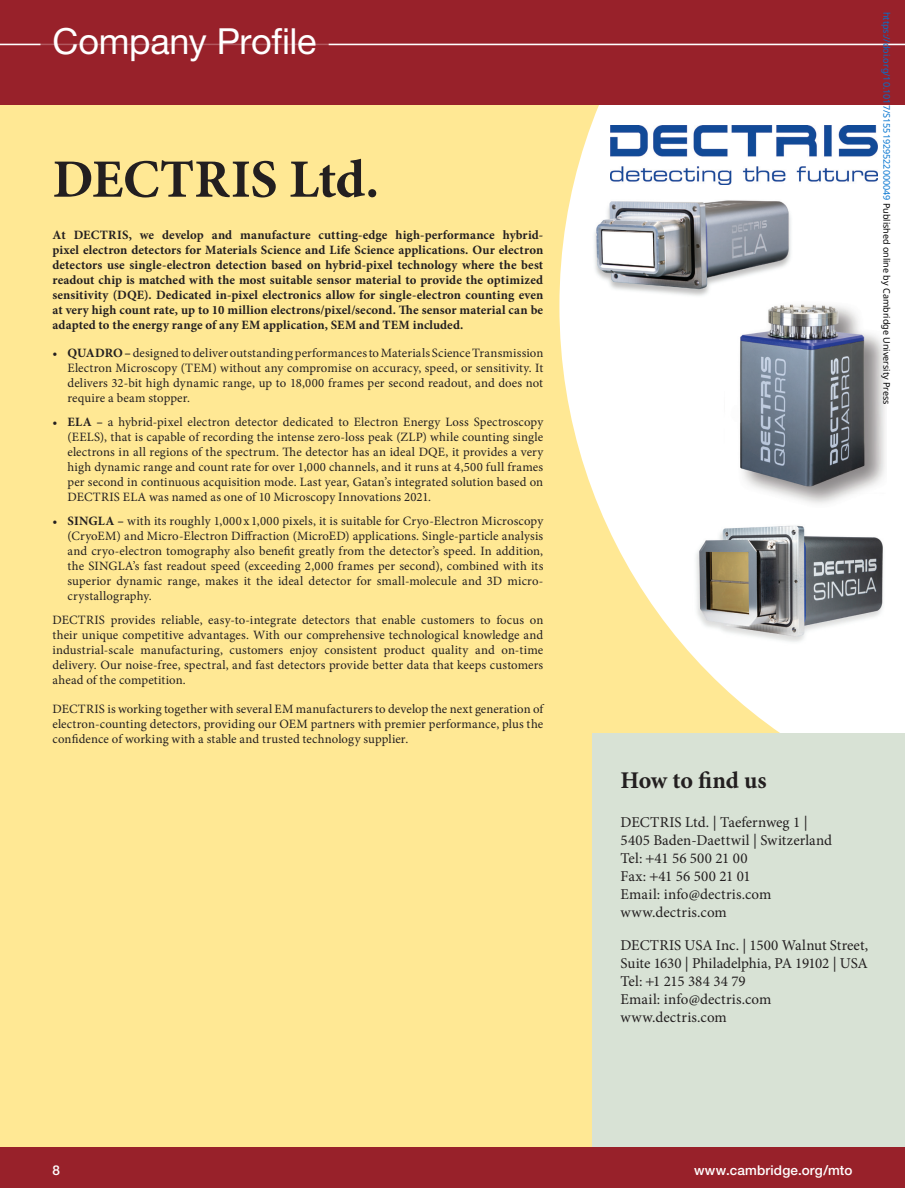
<style>
.page{position:relative;width:905px;height:1188px;background:#fff}
.page>*{position:absolute;margin:0;border:0;box-sizing:border-box;transform-origin:0 0}
.t1{font:700 54px "Minion Pro";letter-spacing:-.01em;color:#231f20}
.t2{font:36px "Helvetica Neue LT Std";letter-spacing:-.01em;color:#fff}
.t3{font:700 24px "Minion Pro";letter-spacing:-.015em;color:#231f20}
.t4{font:15px/18px "Minion Pro";letter-spacing:.005em;color:#231f20}
.t5{font:500 13.5px "Helvetica Neue LT Std";letter-spacing:.015em;color:#fff}
.t6{font:12.75px/15px "Minion Pro";letter-spacing:.01em;color:#231f20;text-align:justify}
.t7{font:700 12.75px/15px "Minion Pro";letter-spacing:.005em;color:#231f20;text-align:justify}
.t8{font:9px "Noto Sans";color:#0172cf}
.s1{font-weight:700}
.s2{color:#000}
</style>
<div class="page">
<div style="left:0;top:62px;width:904px;height:1126px;background:#ffe894"></div>
<div style="left:0;top:1148px;width:904px;height:40px;background:#98212a"></div>
<svg style="left:559px;top:105px;width:345px;height:629px;fill:#fff"></svg>
<div style="left:0;top:0;width:904px;height:105px;background:#98212a"></div>
<hr style="left:0;top:44px;width:904px;height:1px;background:#fff">
<div style="left:592px;top:734px;width:312px;height:414px;background:#d8e2d5"></div>
<img style="left:590px;top:199px;width:204px;height:101px">
<img style="left:692px;top:524px;width:194px;height:121px">
<img style="left:611px;top:126px;width:266px;height:59px">
<img style="left:717px;top:291px;width:169px;height:219px">
<h2 class="t2" style="left:52px;top:20px;width:265px">Company Profile</h2>
<h1 class="t1" style="left:52px;top:141px;width:328px">DECTRIS Ltd.</h1>
<p class="t7" style="left:52px;top:227px;width:492px">At DECTRIS, we develop and manufacture cutting-edge high-performance hybrid&shy;pixel electron detectors for Materials Science and Life Science applications. Our electron detectors use single-electron detection based on hybrid-pixel technology where the best readout chip is matched with the most suitable sensor material to provide the optimized sensitivity (DQE). Dedicated in-pixel electronics allow for single-electron counting even at very high count rate, up to 10 million electrons/pixel/second. The sensor material can be adapted to the energy range of any EM application, SEM and TEM included.</p>
<p class="t6" style="left:67px;top:346px;width:477px;text-indent:-15px">• <span class="s1">QUADRO –</span> designed to deliver outstanding performances to Materials Science Transmission Electron Microscopy (TEM) without any compromise on accuracy, speed, or sensitivity. It delivers 32-bit high dynamic range, up to 18,000 frames per second readout, and does not require a beam stopper.</p>
<p class="t6" style="left:67px;top:415px;width:477px;text-indent:-15px">• <span class="s1">ELA –</span> a hybrid-pixel electron detector dedicated to Electron Energy Loss Spectroscopy (EELS), that is capable of recording the intense zero-loss peak (ZLP) while counting single electrons in all regions of the spectrum. The detector has an ideal DQE, it provides a very high dynamic range and count rate for over 1,000 channels, and it runs at 4,500 full frames per second in continuous acquisition mode. Last year, Gatan’s integrated solution based on DECTRIS ELA was named as one of 10 Microscopy Innovations 2021.</p>
<p class="t6" style="left:68px;top:514px;width:477px;text-indent:-15px">• <span class="s1">SINGLA –</span> with its roughly 1,000 x 1,000 pixels, it is suitable for Cryo-Electron Microscopy (CryoEM) and Micro-Electron Diffraction (MicroED) applications. Single-particle analysis and cryo-electron tomography also benefit greatly from the detector’s speed. In addition, the SINGLA’s fast readout speed (exceeding 2,000 frames per second), combined with its superior dynamic range, makes it the ideal detector for small-molecule and 3D micro&shy;crystallography.</p>
<p class="t6" style="left:53px;top:613px;width:492px">DECTRIS provides reliable, easy-to-integrate detectors that enable customers to focus on their unique competitive advantages. With our comprehensive technological knowledge and industrial-scale manufacturing, customers enjoy consistent product quality and on-time delivery. Our noise-free, spectral, and fast detectors provide better data that keeps customers ahead of the competition.</p>
<p class="t6" style="left:53px;top:701px;width:492px">DECTRIS is working together with several EM manufacturers to develop the next generation of electron-counting detectors, providing our OEM partners with premier performance, plus the confidence of working with a stable and trusted technology supplier.</p>
<p class="t8" style="left:893px;top:12px;width:394px;rotate:90deg">https://doi.org/10.1017/S1551929522000049 <span class="s2">Published online by Cambridge University Press</span></p>
<h3 class="t3" style="left:620px;top:764px;width:147px">How to find us</h3>
<p class="t4" style="left:620px;top:814px;width:213px">DECTRIS Ltd. | Taefernweg 1 |<br>5405 Baden-Daettwil | Switzerland<br>Tel: 41 56 500 21 00<br>Fax: 41 56 500 21 01<br>Email: info@dectris.com www.dectris.com</p>
<p class="t4" style="left:620px;top:937px;width:249px">DECTRIS USA Inc. | 1500 Walnut Street,<br>Suite 1630 | Philadelphia, PA 19102 | USA<br>Tel: 1 215 384 34 79<br>Email: info@dectris.com www.dectris.com</p>
<p class="t5" style="left:52px;top:1162px;width:9px">8</p>
<p class="t5" style="left:694px;top:1162px;width:160px">www.cambridge.org/mto</p>
</div>
